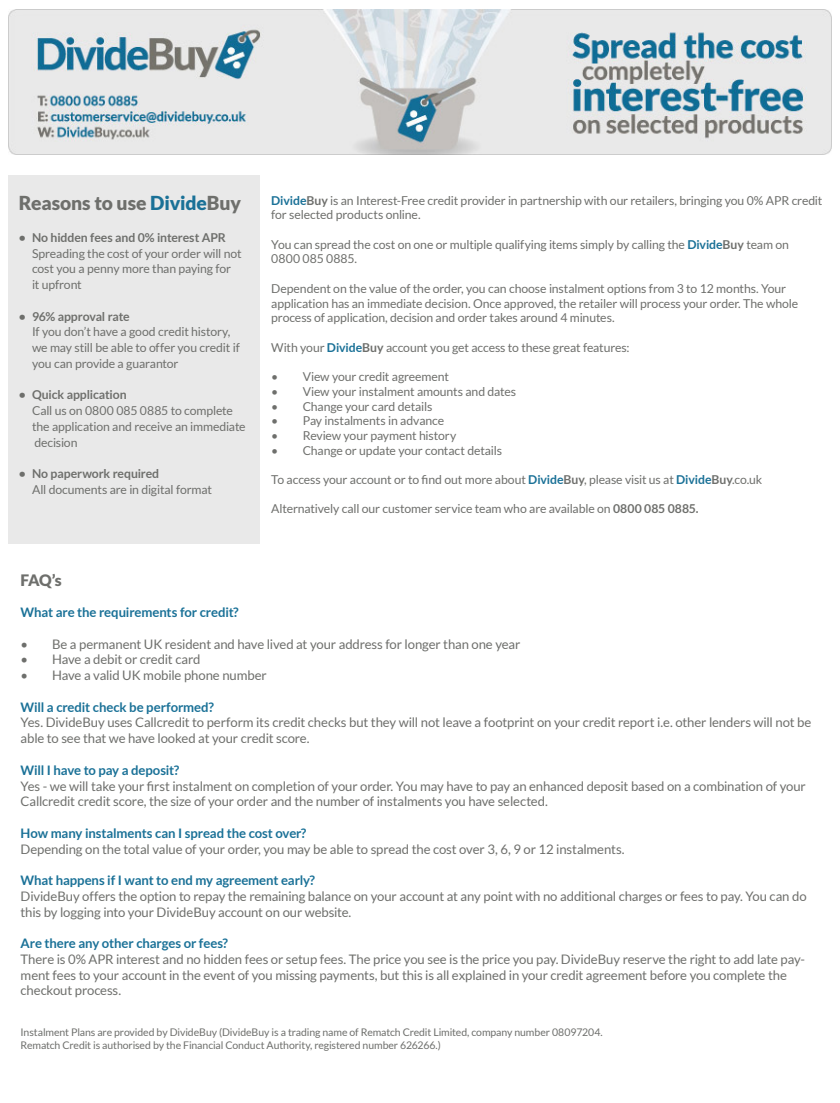
<style>
.page{position:relative;width:840px;height:1103px;background:#fff}
.page>*{position:absolute;margin:0;border:0;box-sizing:border-box;transform-origin:0 0}
.t1{font:900 19.25px "Lato";letter-spacing:-.005em;color:#6e6f6c}
.t2{font:900 15.75px "Lato";color:#6e6f6c}
.t3{font:13.12px/15.8px "Lato";letter-spacing:-.01em;color:#6e6f6c}
.t4{font:700 13.12px "Lato";letter-spacing:-.01em;color:#1a7197}
.t5{font:12.25px/15.8px "Lato";letter-spacing:-.01em;color:#6e6f6c}
.t6{font:700 12.25px "Lato";letter-spacing:-.01em;color:#6e6f6c}
.t7{font:10.5px/12.6px "Lato";letter-spacing:-.01em;color:#6e6f6c}
.s1{color:#1a7197}
.s2{font-weight:700;color:#1a7197}
.s3{font-weight:700}
</style>
<div class="page">
<div style="left:9px;top:175px;width:251px;height:368px;background:#e9e9e9"></div>
<img style="left:9px;top:9px;width:822px;height:145px">
<p class="t1" style="left:19px;top:192px;width:224px">Reasons to use <span class="s1">Divide</span>Buy</p>
<p class="t6" style="left:19px;top:230px;width:208px">• No hidden fees and 0% interest APR</p>
<p class="t5" style="left:32px;top:245px;width:211px">Spreading the cost of your order will not cost you a penny more than paying for it upfront</p>
<p class="t6" style="left:19px;top:309px;width:112px">• 96% approval rate</p>
<p class="t5" style="left:32px;top:324px;width:209px">If you don’t have a good credit history, we may still be able to offer you credit if you can provide a guarantor</p>
<p class="t6" style="left:19px;top:388px;width:109px">• Quick application</p>
<p class="t5" style="left:32px;top:403px;width:215px">Call us on 0800 085 0885 to complete the application and receive an immediate decision</p>
<p class="t6" style="left:19px;top:466px;width:142px">• No paperwork required</p>
<p class="t5" style="left:32px;top:481px;width:181px">All documents are in digital format</p>
<p class="t5" style="left:271px;top:193px;width:553px;line-height:14.7px"><span class="s2">Divide</span><span class="s3">Buy</span> is an Interest-Free credit provider in partnership with our retailers, bringing you 0% APR credit for selected products online.</p>
<p class="t5" style="left:271px;top:237px;width:519px;line-height:14.7px">You can spread the cost on one or multiple qualifying items simply by calling the <span class="s2">Divide</span><span class="s3">Buy</span> team on<br>0800 085 0885.</p>
<p class="t5" style="left:271px;top:281px;width:528px;line-height:14.7px">Dependent on the value of the order, you can choose instalment options from 3 to 12 months. Your application has an immediate decision. Once approved, the retailer will process your order. The whole process of application, decision and order takes around 4 minutes.</p>
<p class="t5" style="left:271px;top:339px;width:360px">With your <span class="s2">Divide</span><span class="s3">Buy</span> account you get access to these great features:</p>
<p class="t5" style="left:271px;top:369px;width:179px">• View your credit agreement</p>
<p class="t5" style="left:271px;top:383px;width:246px">• View your instalment amounts and dates</p>
<p class="t5" style="left:271px;top:398px;width:163px">• Change your card details</p>
<p class="t5" style="left:271px;top:413px;width:174px">• Pay instalments in advance</p>
<p class="t5" style="left:271px;top:427px;width:187px">• Review your payment history</p>
<p class="t5" style="left:271px;top:442px;width:232px">• Change or update your contact details</p>
<p class="t5" style="left:271px;top:471px;width:493px">To access your account or to find out more about <span class="s2">Divide</span><span class="s3">Buy</span>, please visit us at <span class="s2">Divide</span><span class="s3">Buy</span>.co.uk</p>
<p class="t5" style="left:271px;top:501px;width:429px">Alternatively call our customer service team who are available on <span class="s3">0800 085 0885.</span></p>
<p class="t2" style="left:21px;top:570px;width:43px">FAQ’s</p>
<p class="t4" style="left:21px;top:605px;width:220px">What are the requirements for credit?</p>
<p class="t3" style="left:21px;top:636px;width:501px">• Be a permanent UK resident and have lived at your address for longer than one year</p>
<p class="t3" style="left:21px;top:651px;width:181px">• Have a debit or credit card</p>
<p class="t3" style="left:21px;top:667px;width:248px">• Have a valid UK mobile phone number</p>
<p class="t4" style="left:21px;top:699px;width:195px">Will a credit check be performed?</p>
<p class="t3" style="left:21px;top:714px;width:792px">Yes. DivideBuy uses Callcredit to perform its credit checks but they will not leave a footprint on your credit report i.e. other lenders will not be able to see that we have looked at your credit score.</p>
<p class="t4" style="left:21px;top:762px;width:160px">Will I have to pay a deposit?</p>
<p class="t3" style="left:21px;top:777px;width:787px">Yes - we will take your first instalment on completion of your order. You may have to pay an enhanced deposit based on a combination of your<br>Callcredit credit score, the size of your order and the number of instalments you have selected.</p>
<p class="t4" style="left:21px;top:825px;width:287px">How many instalments can I spread the cost over?</p>
<p class="t3" style="left:21px;top:840px;width:606px">Depending on the total value of your order, you may be able to spread the cost over 3, 6, 9 or 12 instalments.</p>
<p class="t4" style="left:21px;top:872px;width:296px">What happens if I want to end my agreement early?</p>
<p class="t3" style="left:21px;top:888px;width:788px">DivideBuy offers the option to repay the remaining balance on your account at any point with no additional charges or fees to pay. You can do this by logging into your DivideBuy account on our website.</p>
<p class="t4" style="left:21px;top:935px;width:209px">Are there any other charges or fees?</p>
<p class="t3" style="left:21px;top:951px;width:786px">There is 0% APR interest and no hidden fees or setup fees. The price you see is the price you pay. DivideBuy reserve the right to add late pay&shy;ment fees to your account in the event of you missing payments, but this is all explained in your credit agreement before you complete the checkout process.</p>
<p class="t7" style="left:21px;top:1026px;width:584px">Instalment Plans are provided by DivideBuy (DivideBuy is a trading name of Rematch Credit Limited, company number 08097204.<br>Rematch Credit is authorised by the Financial Conduct Authority, registered number 626266.)</p>
</div>
